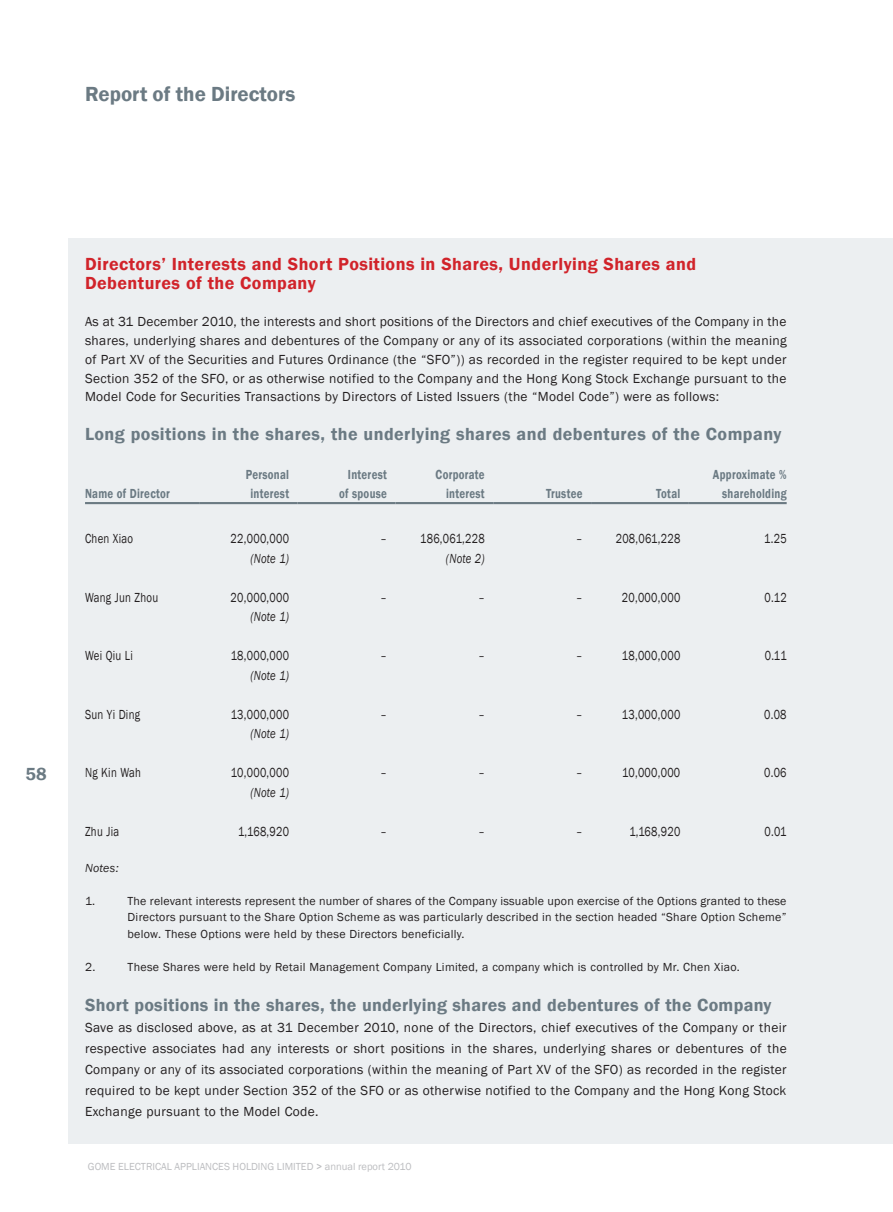
<style>
.page{position:relative;width:893px;height:1212px;background:#fff}
.page>*{position:absolute;margin:0;border:0;box-sizing:border-box;transform-origin:0 0}
.t1{font:600 21px "Franklin Gothic";color:#6b7a83}
.t2{font:600 18px "Franklin Gothic";letter-spacing:.015em;color:#6b7a83}
.t3{font:600 18px/18.8px "Franklin Gothic";letter-spacing:.025em;color:#d1232a}
.t4{font:13.5px/18.8px "Franklin Gothic";letter-spacing:.025em;color:#231f20;text-align:justify}
.t5{font:13.5px "Franklin Gothic";letter-spacing:.025em;color:#231f20;scale:.8 1}
.t6{font:600 13.5px/19.5px "Franklin Gothic";letter-spacing:.025em;color:#6b7a83;text-align:right;scale:.8 1}
.t7{font:italic 13.5px "Franklin Gothic";letter-spacing:.02em;color:#231f20;scale:.8 1}
.t8{font:12px/16.5px "Franklin Gothic";letter-spacing:.025em;color:#231f20;text-align:justify}
.t9{font:italic 12px "Franklin Gothic";letter-spacing:.02em;color:#231f20}
.t10{font:10.5px "Franklin Gothic";color:#bcbdc0}
.s1{font-weight:500}
</style>
<div class="page">
<div style="left:68px;top:238px;width:825px;height:905px;background:#eceff1"></div>
<hr style="left:85px;top:502px;width:115px;height:2px;background:#6b7a83">
<hr style="left:200px;top:502px;width:98px;height:2px;background:#6b7a83">
<hr style="left:298px;top:502px;width:97px;height:2px;background:#6b7a83">
<hr style="left:395px;top:502px;width:98px;height:2px;background:#6b7a83">
<hr style="left:493px;top:502px;width:98px;height:2px;background:#6b7a83">
<hr style="left:591px;top:502px;width:98px;height:2px;background:#6b7a83">
<hr style="left:689px;top:502px;width:98px;height:2px;background:#6b7a83">
<h1 class="t1" style="left:85px;top:81px;width:212px">Report of the Directors</h1>
<h2 class="t2" style="left:26px;top:763px;width:23px">58</h2>
<h2 class="t3" style="left:85px;top:255px;width:613px">Directors’ Interests and Short Positions in Shares, Underlying Shares and<br>Debentures of the Company</h2>
<p class="t4" style="left:85px;top:313px;width:703px">As at 31 December 2010, the interests and short positions of the Directors and chief executives of the Company in the shares, underlying shares and debentures of the Company or any of its associated corporations (within the meaning of Part XV of the Securities and Futures Ordinance (the “SFO”)) as recorded in the register required to be kept under Section 352 of the SFO, or as otherwise notified to the Company and the Hong Kong Stock Exchange pursuant to the Model Code for Securities Transactions by Directors of Listed Issuers (the “Model Code”) were as follows:</p>
<h2 class="t2" style="left:85px;top:423px;width:698px">Long positions in the shares, the underlying shares and debentures of the Company</h2>
<p class="t6" style="left:85px;top:484px;width:108px">Name of Director</p>
<p class="t6" style="left:246px;top:465px;width:56px;text-align:center">Personal interest</p>
<p class="t6" style="left:339px;top:465px;width:61px">Interest of spouse</p>
<p class="t6" style="left:436px;top:465px;width:63px">Corporate interest</p>
<p class="t6" style="left:546px;top:484px;width:47px">Trustee</p>
<p class="t6" style="left:656px;top:484px;width:32px">Total</p>
<p class="t6" style="left:713px;top:465px;width:94px">Approximate % shareholding</p>
<p class="t5" style="left:85px;top:530px;width:62px">Chen Xiao</p>
<p class="t5" style="left:231px;top:530px;width:75px">22,000,000</p>
<p class="t5" style="left:381px;top:530px;width:9px">–</p>
<p class="t5" style="left:420px;top:530px;width:82px">186,061,228</p>
<p class="t5" style="left:576px;top:530px;width:9px">–</p>
<p class="t5" style="left:616px;top:530px;width:82px">208,061,228</p>
<p class="t5" style="left:764px;top:530px;width:30px">1.25</p>
<p class="t7" style="left:250px;top:550px;width:50px">(Note 1)</p>
<p class="t7" style="left:446px;top:550px;width:50px">(Note 2)</p>
<p class="t5" style="left:85px;top:589px;width:93px">Wang Jun Zhou</p>
<p class="t5" style="left:231px;top:589px;width:75px">20,000,000</p>
<p class="t5" style="left:381px;top:589px;width:9px">–</p>
<p class="t5" style="left:478px;top:589px;width:9px">–</p>
<p class="t5" style="left:576px;top:589px;width:9px">–</p>
<p class="t5" style="left:622px;top:589px;width:75px">20,000,000</p>
<p class="t5" style="left:765px;top:589px;width:29px">0.12</p>
<p class="t7" style="left:250px;top:608px;width:50px">(Note 1)</p>
<p class="t5" style="left:85px;top:647px;width:61px">Wei Qiu Li</p>
<p class="t5" style="left:231px;top:647px;width:74px">18,000,000</p>
<p class="t5" style="left:381px;top:647px;width:9px">–</p>
<p class="t5" style="left:478px;top:647px;width:9px">–</p>
<p class="t5" style="left:576px;top:647px;width:9px">–</p>
<p class="t5" style="left:622px;top:647px;width:74px">18,000,000</p>
<p class="t5" style="left:765px;top:647px;width:29px">0.11</p>
<p class="t7" style="left:250px;top:667px;width:50px">(Note 1)</p>
<p class="t5" style="left:85px;top:706px;width:70px">Sun Yi Ding</p>
<p class="t5" style="left:231px;top:706px;width:74px">13,000,000</p>
<p class="t5" style="left:381px;top:706px;width:9px">–</p>
<p class="t5" style="left:478px;top:706px;width:9px">–</p>
<p class="t5" style="left:576px;top:706px;width:9px">–</p>
<p class="t5" style="left:622px;top:706px;width:74px">13,000,000</p>
<p class="t5" style="left:764px;top:706px;width:30px">0.08</p>
<p class="t7" style="left:250px;top:725px;width:50px">(Note 1)</p>
<p class="t5" style="left:85px;top:764px;width:71px">Ng Kin Wah</p>
<p class="t5" style="left:231px;top:764px;width:74px">10,000,000</p>
<p class="t5" style="left:381px;top:764px;width:9px">–</p>
<p class="t5" style="left:478px;top:764px;width:9px">–</p>
<p class="t5" style="left:576px;top:764px;width:9px">–</p>
<p class="t5" style="left:622px;top:764px;width:74px">10,000,000</p>
<p class="t5" style="left:764px;top:764px;width:30px">0.06</p>
<p class="t7" style="left:250px;top:784px;width:50px">(Note 1)</p>
<p class="t5" style="left:85px;top:823px;width:44px">Zhu Jia</p>
<p class="t5" style="left:238px;top:823px;width:65px">1,168,920</p>
<p class="t5" style="left:381px;top:823px;width:9px">–</p>
<p class="t5" style="left:478px;top:823px;width:9px">–</p>
<p class="t5" style="left:576px;top:823px;width:9px">–</p>
<p class="t5" style="left:629px;top:823px;width:65px">1,168,920</p>
<p class="t5" style="left:764px;top:823px;width:29px">0.01</p>
<p class="t9" style="left:85px;top:860px;width:35px">Notes:</p>
<p class="t8" style="left:85px;top:893px;width:12px">1.</p>
<p class="t8" style="left:128px;top:893px;width:661px">The relevant interests represent the number of shares of the Company issuable upon exercise of the Options granted to these Directors pursuant to the Share Option Scheme as was particularly described in the section headed “Share Option Scheme” below. These Options were held by these Directors beneficially.</p>
<p class="t8" style="left:85px;top:959px;width:12px">2.</p>
<p class="t8" style="left:128px;top:959px;width:614px">These Shares were held by Retail Management Company Limited, a company which is controlled by Mr. Chen Xiao.</p>
<h2 class="t2" style="left:85px;top:994px;width:688px">Short positions in the shares, the underlying shares and debentures of the Company</h2>
<p class="t4" style="left:85px;top:1017px;width:703px;line-height:21px">Save as disclosed above, as at 31 December 2010, none of the Directors, chief executives of the Company or their respective associates had any interests or short positions in the shares, underlying shares or debentures of the Company or any of its associated corporations (within the meaning of Part XV of the SFO) as recorded in the register required to be kept under Section 352 of the SFO or as otherwise notified to the Company and the Hong Kong Stock Exchange pursuant to the Model Code.</p>
<p class="t10" style="left:88px;top:1160px;width:325px">GOME ELECTRICAL APPLIANCES HOLDING LIMITED <span class="s1">&gt;</span> annual report 2010</p>
</div>
